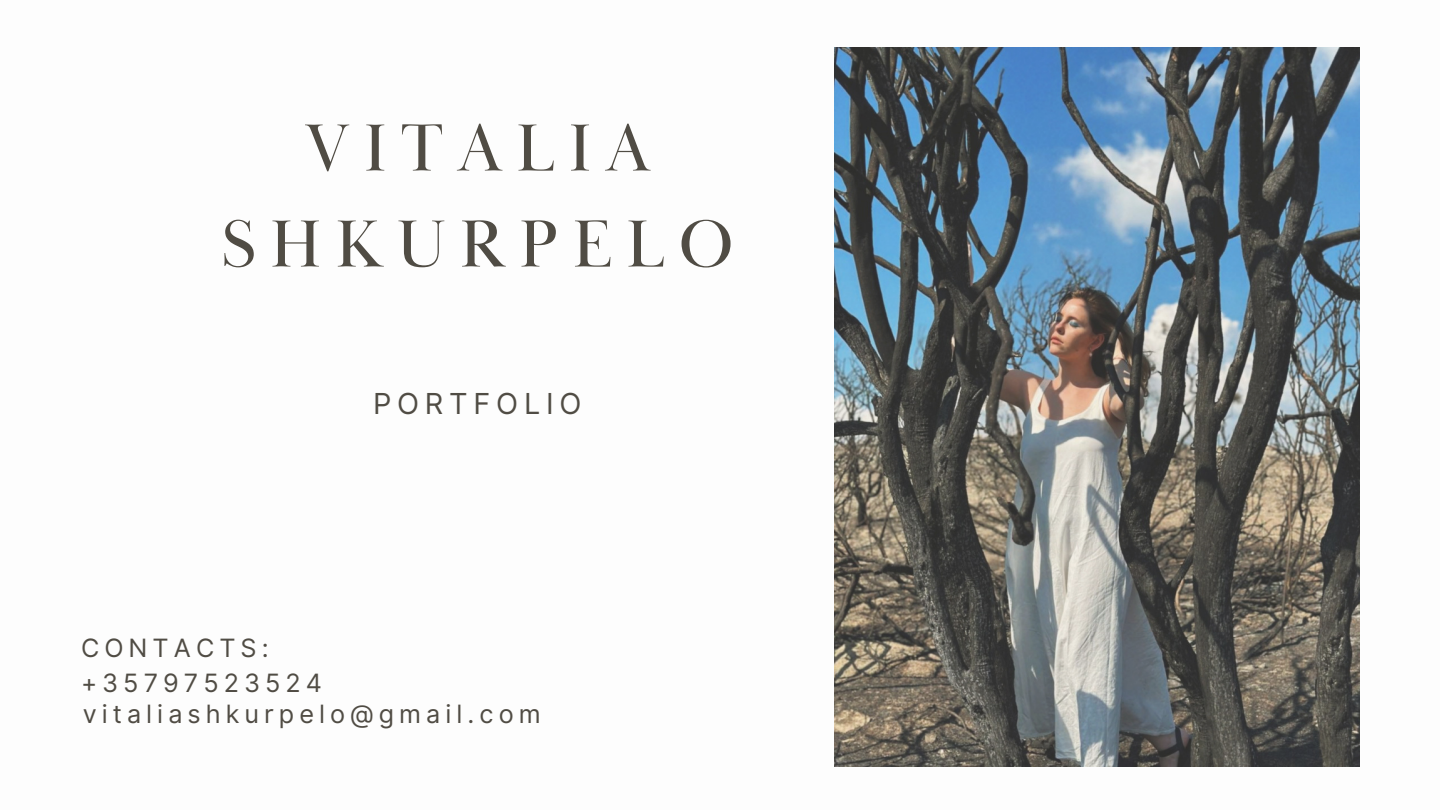
<style>
.page{position:relative;width:1440px;height:810px;background:#fff}
.page>*{position:absolute;margin:0;border:0;box-sizing:border-box;transform-origin:0 0}
.t1{font:68.8px/96px "Baskerville Display PT";letter-spacing:.2em;color:#504c44;text-align:center}
.t2{font:28.9px "Inter";letter-spacing:.2em;color:#504c44}
.t3{font:25.2px/35.2px "Inter";letter-spacing:.2em;color:#504c44}
</style>
<div class="page">
<img style="left:834px;top:47px;width:525px;height:719px">
<h1 class="t1" style="left:221px;top:103px;width:514px">VITALIA<br>SHKURPELO</h1>
<h2 class="t2" style="left:373px;top:386px;width:210px">PORTFOLIO</h2>
<h3 class="t3" style="left:81px;top:630px;width:243px">CONTACTS: +35797523524</h3>
<p class="t3" style="left:83px;top:696px;width:460px">vitaliashkurpelo@gmail.com</p>
</div>
